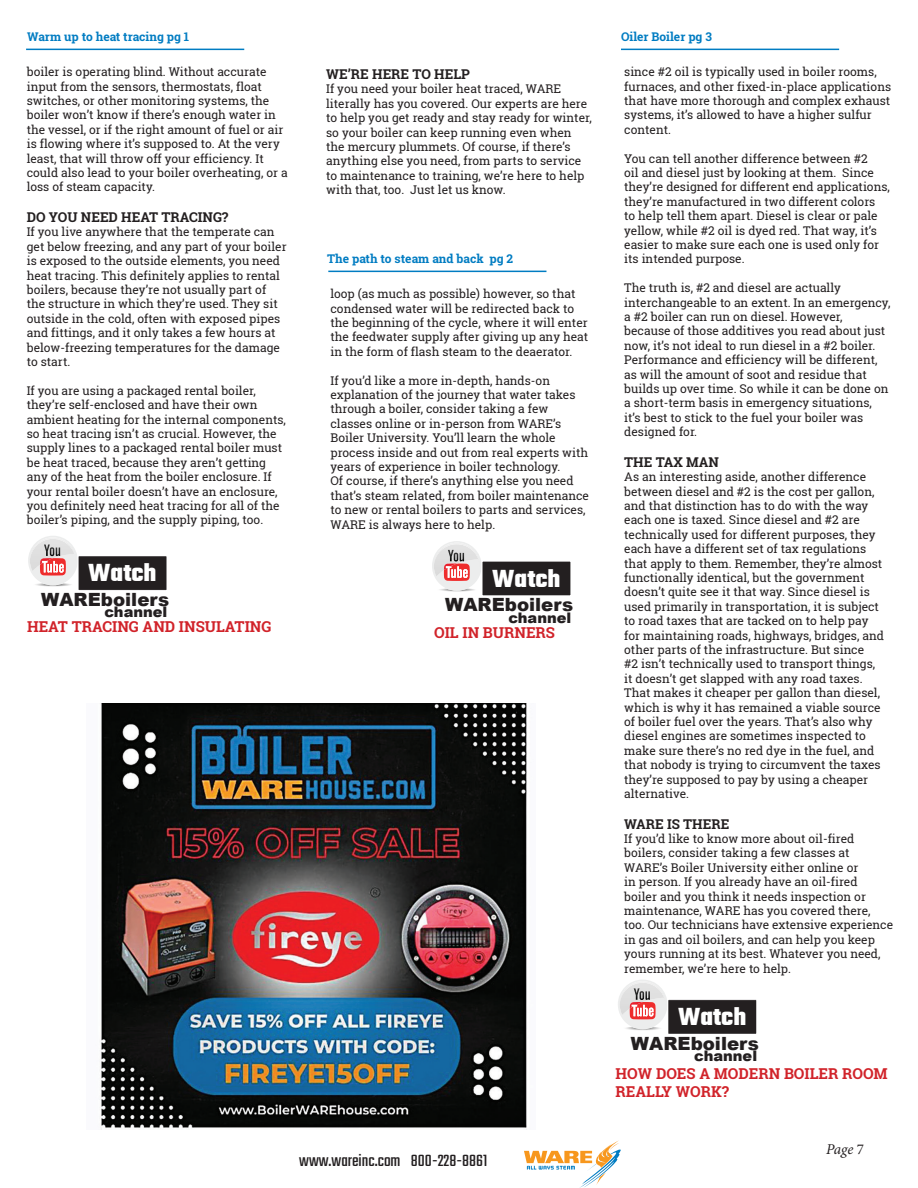
<style>
.page{position:relative;width:918px;height:1188px;background:#fff}
.page>*{position:absolute;margin:0;border:0;box-sizing:border-box;transform-origin:0 0}
.t1{font:700 26.7px "Teko";color:#fff}
.t2{font:900 18.15px "Arial";color:#231f20}
.t3{font:18px "Teko";color:#231f20}
.body{font:700 15px/18px "Roboto Slab";color:#d1232a}
.t4{font:italic 15px "Minion Pro";color:#231f20}
.t5{font:900 14.55px "Arial";color:#231f20}
.body-2{font:700 13.5px "Roboto Slab";color:#231f20}
.body-3{font:12px/14.4px "Roboto Slab";color:#231f20}
.t6{font:700 12px "Roboto Slab";color:#007cc2}
.s1{font-style:normal}
</style>
<div class="page">
<svg style="left:524px;top:1141px;width:97px;height:47px"></svg>
<img style="left:101px;top:703px;width:426px;height:427px">
<hr style="left:328px;top:271px;width:218px;height:1px;background:#007cc2">
<hr style="left:621px;top:49px;width:218px;height:1px;background:#007cc2">
<hr style="left:26px;top:49px;width:218px;height:1px;background:#007cc2">
<img style="left:37px;top:585px;width:32px;height:2px">
<svg style="left:28px;top:536px;width:49px;height:49px"></svg>
<img style="left:30px;top:537px;width:45px;height:24px">
<div style="left:78px;top:556px;width:89px;height:34px;background:#231f20"></div>
<div style="left:78px;top:556px;width:89px;height:35px;border:1px solid #fff"></div>
<svg style="left:618px;top:980px;width:49px;height:49px"></svg>
<img style="left:620px;top:981px;width:45px;height:24px">
<div style="left:668px;top:1000px;width:89px;height:34px;background:#231f20"></div>
<div style="left:668px;top:999px;width:89px;height:35px;border:1px solid #fff"></div>
<img style="left:448px;top:591px;width:18px;height:1px">
<svg style="left:432px;top:541px;width:49px;height:50px"></svg>
<img style="left:434px;top:543px;width:45px;height:23px">
<div style="left:482px;top:561px;width:89px;height:35px;background:#231f20"></div>
<p class="t6" style="left:27px;top:29px;width:164px">Warm up to heat tracing pg 1</p>
<p class="body-3" style="left:27px;top:65px;width:262px">boiler is operating blind. Without accurate input from the sensors, thermostats, float switches, or other monitoring systems, the boiler won’t know if there’s enough water in the vessel, or if the right amount of fuel or air is flowing where it’s supposed to. At the very least, that will throw off your efficiency. It could also lead to your boiler overheating, or a loss of steam capacity.</p>
<p class="body-2" style="left:27px;top:208px;width:203px">DO YOU NEED HEAT TRACING?</p>
<p class="body-3" style="left:27px;top:225px;width:261px">If you live anywhere that the temperate can get below freezing, and any part of your boiler is exposed to the outside elements, you need heat tracing. This definitely applies to rental boilers, because they’re not usually part of the structure in which they’re used. They sit outside in the cold, often with exposed pipes and fittings, and it only takes a few hours at below-freezing temperatures for the damage to start.</p>
<p class="body-3" style="left:27px;top:383px;width:261px">If you are using a packaged rental boiler, they’re self-enclosed and have their own ambient heating for the internal components, so heat tracing isn’t as crucial. However, the supply lines to a packaged rental boiler must be heat traced, because they aren’t getting any of the heat from the boiler enclosure. If your rental boiler doesn’t have an enclosure, you definitely need heat tracing for all of the boiler’s piping, and the supply piping, too.</p>
<p class="body-2" style="left:326px;top:65px;width:145px">WE’RE HERE TO HELP</p>
<p class="body-3" style="left:326px;top:82px;width:267px">If you need your boiler heat traced, WARE literally has you covered. Our experts are here to help you get ready and stay ready for winter, so your boiler can keep running even when the mercury plummets. Of course, if there’s anything else you need, from parts to service to maintenance to training, we’re here to help with that, too. Just let us know.</p>
<p class="t6" style="left:327px;top:251px;width:188px">The path to steam and back pg 2</p>
<p class="body-3" style="left:330px;top:287px;width:259px">loop (as much as possible) however, so that condensed water will be redirected back to the beginning of the cycle, where it will enter the feedwater supply after giving up any heat in the form of flash steam to the deaerator.</p>
<p class="body-3" style="left:330px;top:373px;width:260px">If you’d like a more in-depth, hands-on explanation of the journey that water takes through a boiler, consider taking a few classes online or in-person from WARE’s Boiler University. You’ll learn the whole process inside and out from real experts with years of experience in boiler technology.<br>Of course, if there’s anything else you need that’s steam related, from boiler maintenance to new or rental boilers to parts and services, WARE is always here to help.</p>
<p class="t1" style="left:88px;top:556px;width:70px">Watch</p>
<p class="t5" style="left:105px;top:602px;width:64px">channel</p>
<p class="t1" style="left:492px;top:561px;width:70px">Watch</p>
<p class="t5" style="left:508px;top:607px;width:64px">channel</p>
<p class="t2" style="left:41px;top:586px;width:130px">WAREboilers</p>
<p class="t2" style="left:445px;top:591px;width:130px">WAREboilers</p>
<p class="body" style="left:27px;top:618px;width:246px">HEAT TRACING AND INSULATING</p>
<p class="body" style="left:434px;top:623px;width:122px">OIL IN BURNERS</p>
<p class="t3" style="left:299px;top:1151px;width:189px">www.wareinc.com 800-228-8861</p>
<p class="t6" style="left:621px;top:29px;width:92px">Oiler Boiler pg 3</p>
<p class="body-3" style="left:624px;top:65px;width:268px">since #2 oil is typically used in boiler rooms, furnaces, and other fixed-in-place applications that have more thorough and complex exhaust systems, it’s allowed to have a higher sulfur content.</p>
<p class="body-3" style="left:624px;top:151px;width:267px">You can tell another difference between #2<br>oil and diesel just by looking at them. Since they’re designed for different end applications, they’re manufactured in two different colors<br>to help tell them apart. Diesel is clear or pale yellow, while #2 oil is dyed red. That way, it’s easier to make sure each one is used only for its intended purpose.</p>
<p class="body-3" style="left:624px;top:281px;width:268px">The truth is, #2 and diesel are actually interchangeable to an extent. In an emergency, a #2 boiler can run on diesel. However, because of those additives you read about just now, it’s not ideal to run diesel in a #2 boiler.<br>Performance and efficiency will be different, as will the amount of soot and residue that builds up over time. So while it can be done on a short-term basis in emergency situations, it’s best to stick to the fuel your boiler was designed for.</p>
<p class="body-2" style="left:624px;top:453px;width:96px">THE TAX MAN</p>
<p class="body-3" style="left:624px;top:470px;width:261px">As an interesting aside, another difference between diesel and #2 is the cost per gallon, and that distinction has to do with the way each one is taxed. Since diesel and #2 are technically used for different purposes, they each have a different set of tax regulations that apply to them. Remember, they’re almost functionally identical, but the government doesn’t quite see it that way. Since diesel is used primarily in transportation, it is subject to road taxes that are tacked on to help pay for maintaining roads, highways, bridges, and other parts of the infrastructure. But since<br>#2 isn’t technically used to transport things, it doesn’t get slapped with any road taxes.<br>That makes it cheaper per gallon than diesel, which is why it has remained a viable source of boiler fuel over the years. That’s also why diesel engines are sometimes inspected to make sure there’s no red dye in the fuel, and that nobody is trying to circumvent the taxes they’re supposed to pay by using a cheaper alternative.</p>
<p class="body-2" style="left:624px;top:815px;width:107px">WARE IS THERE</p>
<p class="body-3" style="left:624px;top:831px;width:270px">If you’d like to know more about oil-fired boilers, consider taking a few classes at WARE’s Boiler University either online or<br>in person. If you already have an oil-fired boiler and you think it needs inspection or maintenance, WARE has you covered there, too. Our technicians have extensive experience in gas and oil boilers, and can help you keep yours running at its best. Whatever you need, remember, we’re here to help.</p>
<p class="t1" style="left:678px;top:1000px;width:70px">Watch</p>
<p class="t5" style="left:694px;top:1046px;width:64px">channel</p>
<p class="t2" style="left:631px;top:1030px;width:130px">WAREboilers</p>
<p class="body" style="left:616px;top:1065px;width:274px">HOW DOES A MODERN BOILER ROOM<br>REALLY WORK?</p>
<p class="t4" style="left:826px;top:1139px;width:39px">Page <span class="s1">7</span></p>
</div>
